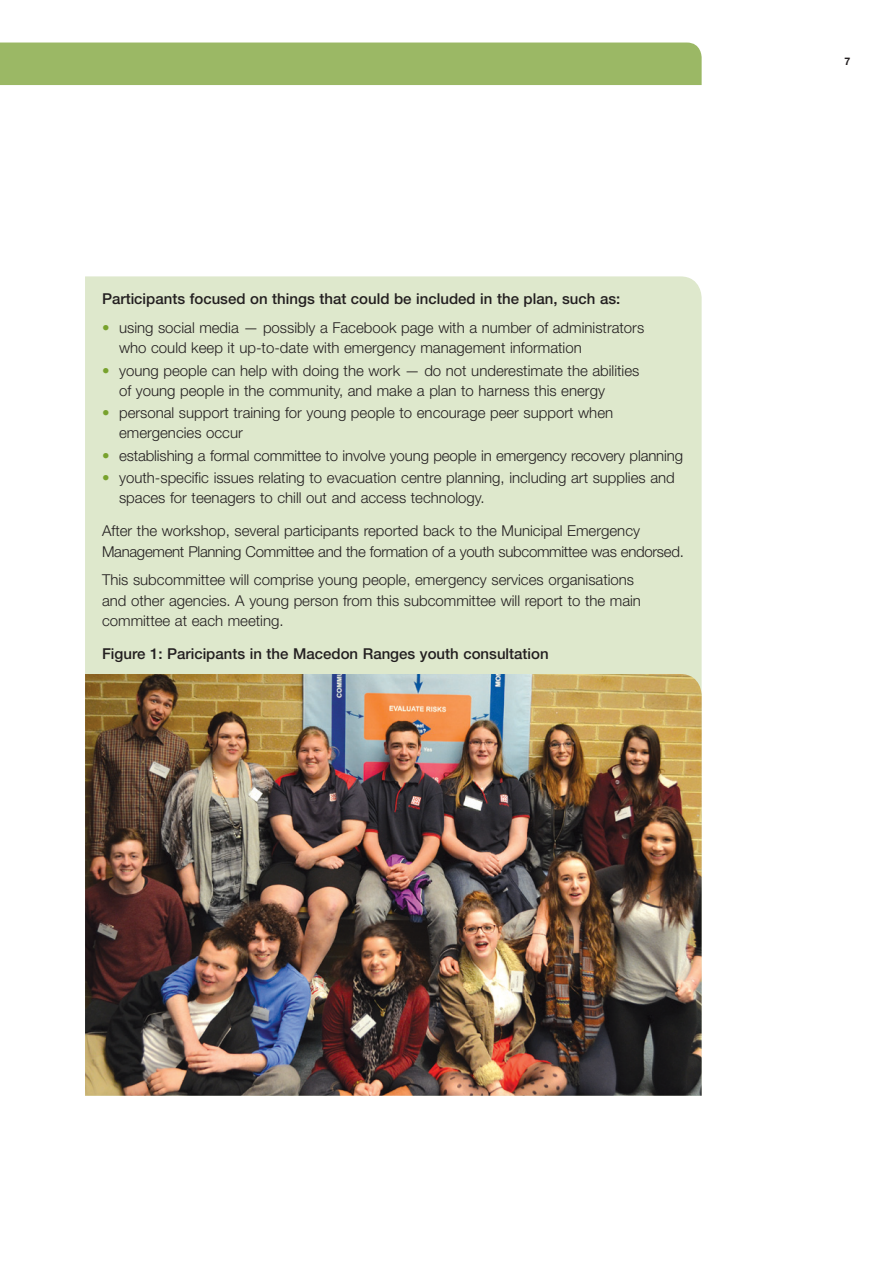
<style>
.page{position:relative;width:893px;height:1263px;background:#fff}
.page>*{position:absolute;margin:0;border:0;box-sizing:border-box;transform-origin:0 0}
.t1{font:300 15px/20.2px "Helvetica Neue LT Std";color:#231f20}
.t2{font:300 15px/20.2px "Helvetica Neue LT Std";letter-spacing:-.02em;color:#231f20}
.t3{font:500 15px "Helvetica Neue LT Std";color:#231f20}
.t4{font:700 10.5px "Helvetica Neue LT Std";color:#231f20}
.s1{color:#78a22d}
</style>
<div class="page">
<div style="left:0;top:43px;width:702px;height:42px;background:#9bb865"></div>
<div style="left:85px;top:276px;width:617px;height:398px;background:#dee8cc"></div>
<img style="left:85px;top:674px;width:617px;height:422px">
<p class="t3" style="left:102px;top:290px;width:520px">Participants focused on things that could be included in the plan, such as:</p>
<p class="t1" style="left:119px;top:317px;width:527px;text-indent:-17px"><span class="s1">•</span> using social media — possibly a Facebook page with a number of administrators who could keep it up-to-date with emergency management information</p>
<p class="t1" style="left:119px;top:360px;width:522px;text-indent:-17px"><span class="s1">•</span> young people can help with doing the work — do not underestimate the abilities of young people in the community, and make a plan to harness this energy</p>
<p class="t1" style="left:119px;top:402px;width:496px;text-indent:-17px"><span class="s1">•</span> personal support training for young people to encourage peer support when emergencies occur</p>
<p class="t1" style="left:102px;top:445px;width:583px"><span class="s1">•</span> establishing a formal committee to involve young people in emergency recovery planning</p>
<p class="t1" style="left:119px;top:467px;width:557px;text-indent:-17px"><span class="s1">•</span> youth-specific issues relating to evacuation centre planning, including art supplies and spaces for teenagers to chill out and access technology.</p>
<p class="t2" style="left:102px;top:521px;width:583px">After the workshop, several participants reported back to the Municipal Emergency<br>Management Planning Committee and the formation of a youth subcommittee was endorsed.</p>
<p class="t1" style="left:102px;top:570px;width:540px">This subcommittee will comprise young people, emergency services organisations and other agencies. A young person from this subcommittee will report to the main committee at each meeting.</p>
<p class="t3" style="left:102px;top:645px;width:448px">Figure 1: Paricipants in the Macedon Ranges youth consultation</p>
<p class="t4" style="left:845px;top:55px;width:7px">7</p>
</div>
